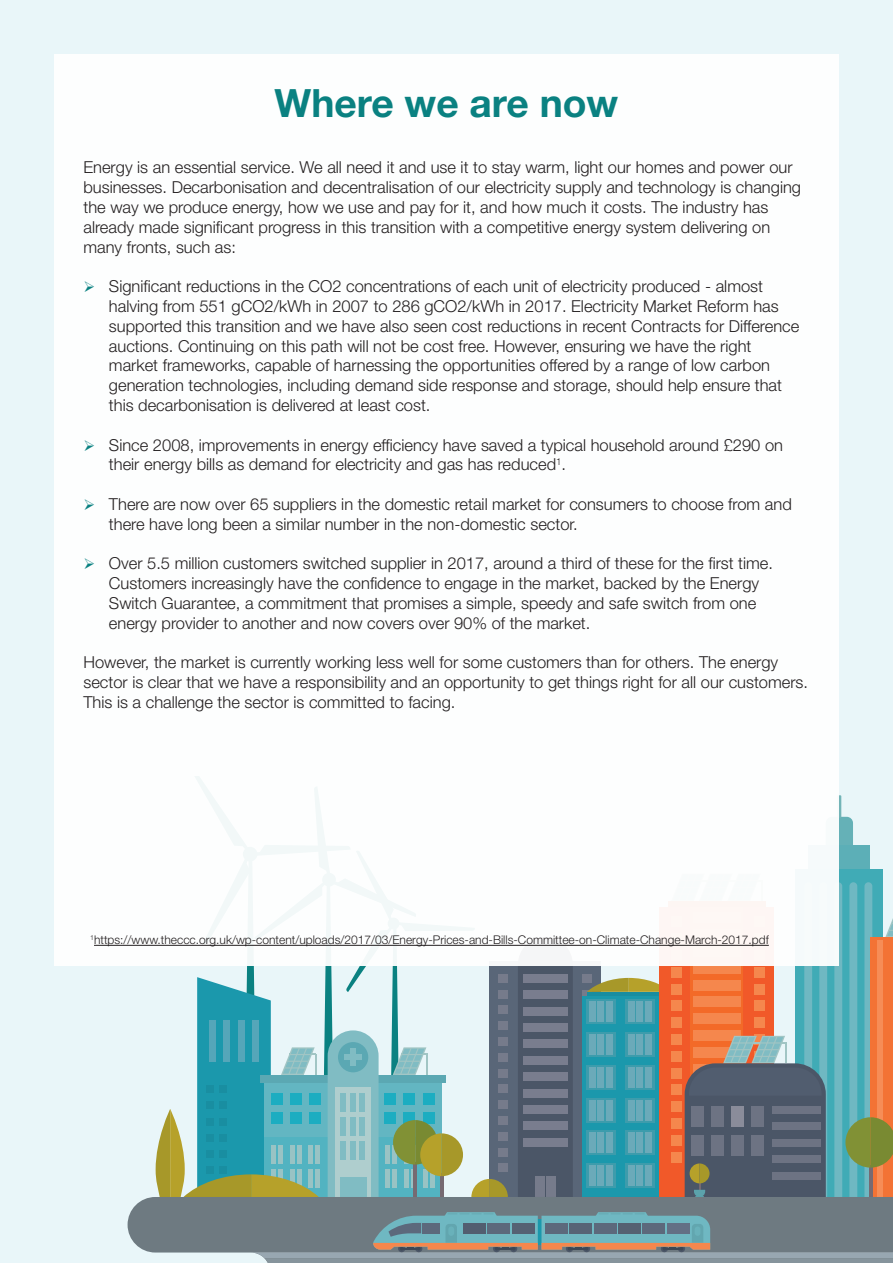
<style>
.page{position:relative;width:893px;height:1263px;background:#e9f6f9}
.page>*{position:absolute;margin:0;border:0;box-sizing:border-box;transform-origin:0 0}
.t1{font:700 39px "Helvetica Neue LT Std";color:#0a8181}
.t2{font:300 16.5px/19.8px "Helvetica Neue LT Std";color:#231f20}
.t3{font:300 12px "Helvetica Neue LT Std";color:#231f20}
</style>
<div class="page">
<svg style="left:128px;top:795px;width:765px;height:468px"></svg>
<div style="left:545px;top:1223px;width:23px;height:10px;background:#5c697c"></div>
<div style="left:569px;top:1223px;width:23px;height:10px;background:#576476"></div>
<div style="left:594px;top:1223px;width:22px;height:10px;background:#5c697c"></div>
<div style="left:618px;top:1223px;width:23px;height:10px;background:#556172"></div>
<div style="left:642px;top:1223px;width:23px;height:10px;background:#5c697c"></div>
<div style="left:667px;top:1223px;width:23px;height:10px;background:#637085"></div>
<div style="left:54px;top:54px;width:785px;height:911px;background:#fff"></div>
<hr style="left:94px;top:945px;width:675px;height:1px;background:#231f20">
<h1 class="t1" style="left:275px;top:79px;width:345px">Where we are now</h1>
<p class="t2" style="left:83px;top:157px;width:719px">Energy is an essential service. We all need it and use it to stay warm, light our homes and power our businesses. Decarbonisation and decentralisation of our electricity supply and technology is changing the way we produce energy, how we use and pay for it, and how much it costs. The industry has already made significant progress in this transition with a competitive energy system delivering on many fronts, such as:</p>
<p class="t2" style="left:109px;top:276px;width:692px">Significant reductions in the CO2 concentrations of each unit of electricity produced - almost halving from 551 gCO2/kWh in 2007 to 286 gCO2/kWh in 2017. Electricity Market Reform has supported this transition and we have also seen cost reductions in recent Contracts for Difference auctions. Continuing on this path will not be cost free. However, ensuring we have the right market frameworks, capable of harnessing the opportunities offered by a range of low carbon generation technologies, including demand side response and storage, should help ensure that this decarbonisation is delivered at least cost.</p>
<p class="t2" style="left:109px;top:434px;width:676px">Since 2008, improvements in energy efficiency have saved a typical household around £290 on their energy bills as demand for electricity and gas has reduced<sup>1</sup>.</p>
<p class="t2" style="left:109px;top:494px;width:684px">There are now over 65 suppliers in the domestic retail market for consumers to choose from and there have long been a similar number in the non-domestic sector.</p>
<p class="t2" style="left:109px;top:553px;width:666px">Over 5.5 million customers switched supplier in 2017, around a third of these for the first time.<br>Customers increasingly have the confidence to engage in the market, backed by the Energy Switch Guarantee, a commitment that promises a simple, speedy and safe switch from one energy provider to another and now covers over 90% of the market.</p>
<p class="t2" style="left:83px;top:652px;width:726px">However, the market is currently working less well for some customers than for others. The energy sector is clear that we have a responsibility and an opportunity to get things right for all our customers.<br>This is a challenge the sector is committed to facing.</p>
<p class="t3" style="left:90px;top:932px;width:680px"><sup>1</sup>https://www.theccc.org.uk/wp-content/uploads/2017/03/Energy-Prices-and-Bills-Committee-on-Climate-Change-March-2017.pdf</p>
</div>
